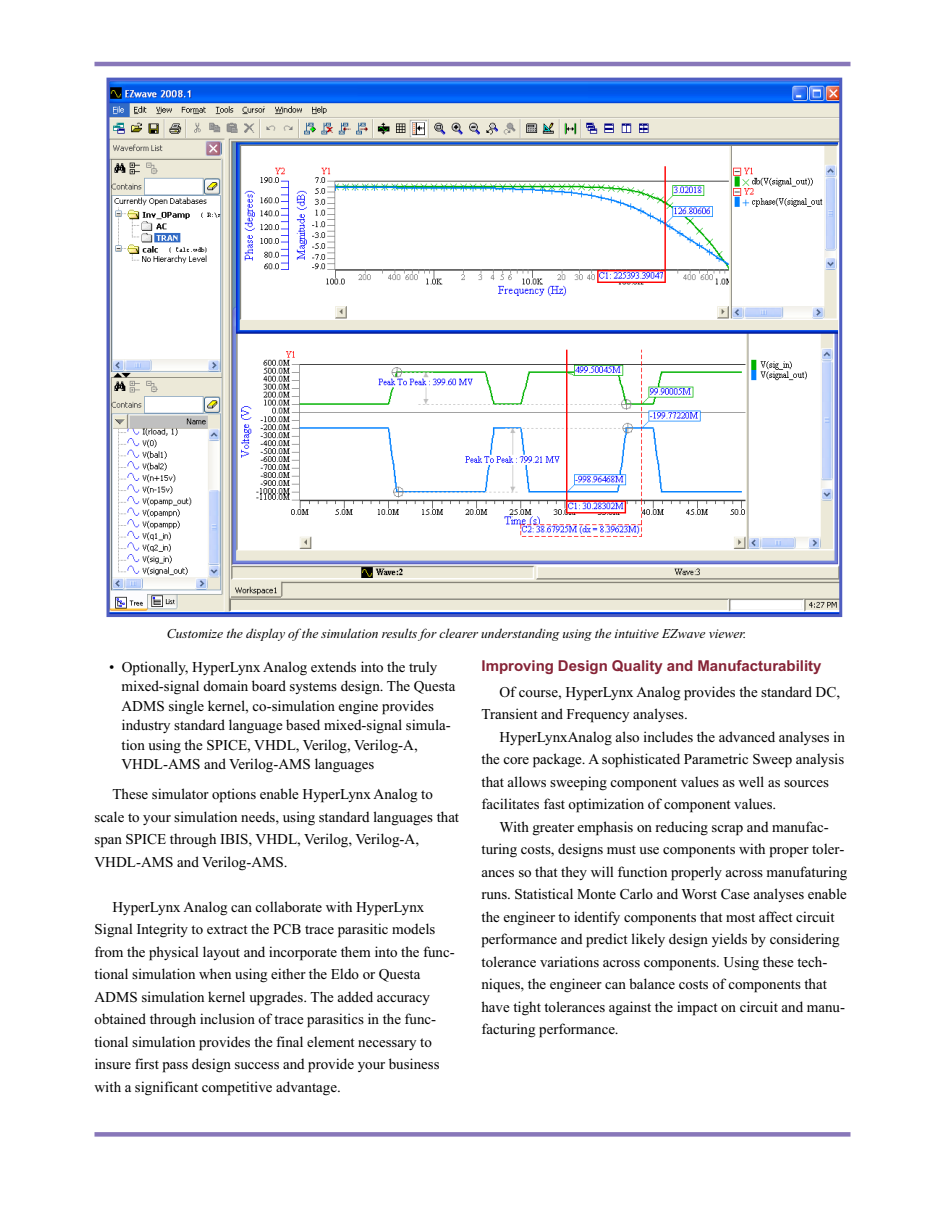
<style>
.page{position:relative;width:945px;height:1215px;background:#fff}
.page>*{position:absolute;margin:0;border:0;box-sizing:border-box;transform-origin:0 0}
.t1{font:15px/22.5px "Times New Roman";color:#000}
.t2{font:700 15px "Arial";color:#862336}
.t3{font:italic 13.5px "Times New Roman";color:#000}
</style>
<div class="page">
<hr style="left:94px;top:62px;width:756px;height:4px;background:#8877b9">
<img style="left:110px;top:82px;width:728px;height:531px">
<div style="left:106px;top:78px;width:736px;height:539px;border:3px solid #4f5dc0"></div>
<div style="left:94px;top:1132px;width:756px;height:5px;background:#8877b9"></div>
<p class="t3" style="left:167px;top:625px;width:581px">Customize the display of the simulation results for clearer understanding using the intuitive EZwave viewer.</p>
<p class="t1" style="left:122px;top:657px;width:335px;line-height:19.5px;text-indent:-12px">• Optionally, HyperLynx Analog extends into the truly mixed-signal domain board systems design. The Questa ADMS single kernel, co-simulation engine provides industry standard language based mixed-signal simula&shy;tion using the SPICE, VHDL, Verilog, Verilog-A, VHDL-AMS and Verilog-AMS languages</p>
<p class="t1" style="left:95px;top:783px;width:366px;text-indent:18px">These simulator options enable HyperLynx Analog to scale to your simulation needs, using standard languages that span SPICE through IBIS, VHDL, Verilog, Verilog-A, VHDL-AMS and Verilog-AMS.</p>
<p class="t1" style="left:94px;top:895px;width:362px;text-indent:18px">HyperLynx Analog can collaborate with HyperLynx Signal Integrity to extract the PCB trace parasitic models from the physical layout and incorporate them into the func&shy;tional simulation when using either the Eldo or Questa ADMS simulation kernel upgrades. The added accuracy obtained through inclusion of trace parasitics in the func&shy;tional simulation provides the final element necessary to insure first pass design success and provide your business with a significant competitive advantage.</p>
<p class="t2" style="left:481px;top:658px;width:342px">Improving Design Quality and Manufacturability</p>
<p class="t1" style="left:481px;top:680px;width:360px;text-indent:18px">Of course, HyperLynx Analog provides the standard DC,<br>Transient and Frequency analyses.</p>
<p class="t1" style="left:481px;top:725px;width:365px;text-indent:18px">HyperLynxAnalog also includes the advanced analyses in the core package. A sophisticated Parametric Sweep analysis that allows sweeping component values as well as sources facilitates fast optimization of component values.</p>
<p class="t1" style="left:481px;top:815px;width:367px;text-indent:18px">With greater emphasis on reducing scrap and manufac&shy;turing costs, designs must use components with proper toler&shy;ances so that they will function properly across manufaturing runs. Statistical Monte Carlo and Worst Case analyses enable the engineer to identify components that most affect circuit performance and predict likely design yields by considering tolerance variations across components. Using these tech&shy;niques, the engineer can balance costs of components that have tight tolerances against the impact on circuit and manu&shy;facturing performance.</p>
</div>
